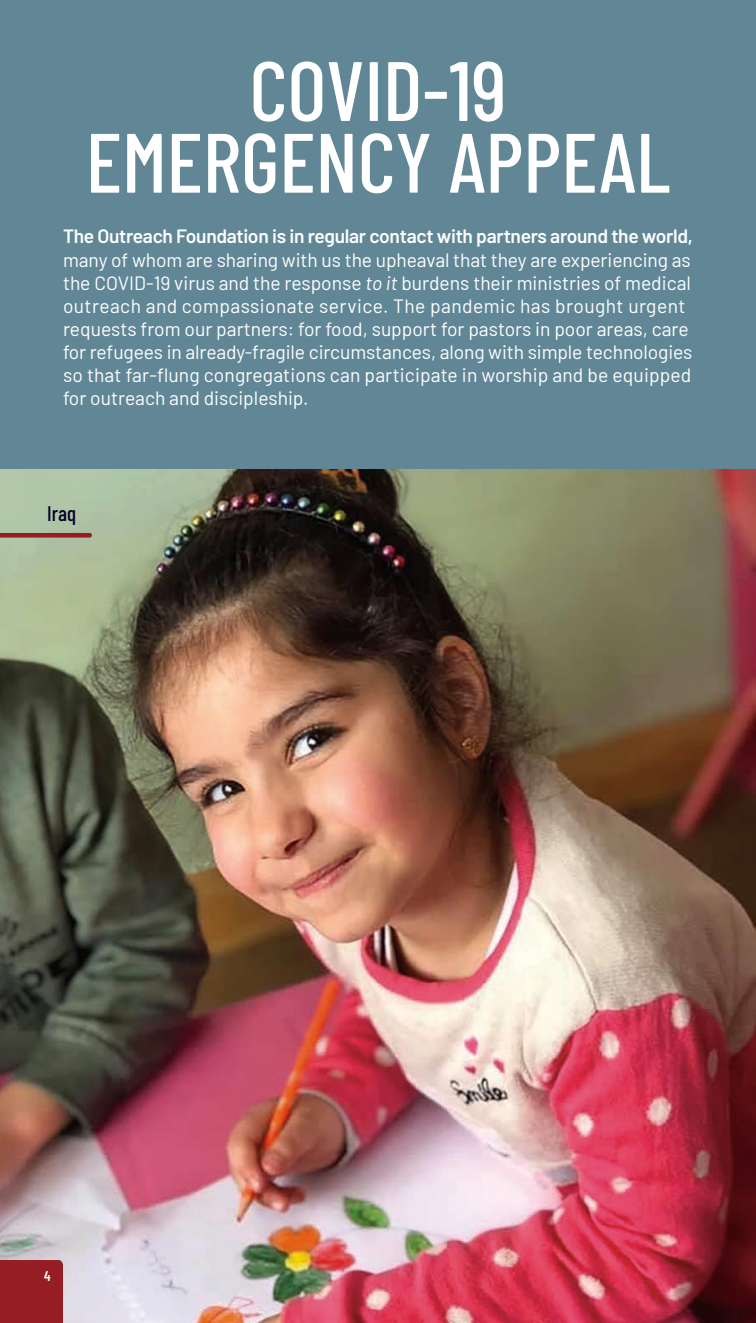
<style>
.page{position:relative;width:756px;height:1323px;background:#fff}
.page>*{position:absolute;margin:0;border:0;box-sizing:border-box;transform-origin:0 0}
.t1{font:500 84px/71.8px "Barlow Condensed";color:#fff;text-align:center}
.t2{font:500 21px "Barlow Condensed";color:#070229}
.t3{font:19.25px/23.1px "Barlow";color:#fff}
.t4{font:600 19.25px "Barlow";letter-spacing:-.015em;color:#fff}
.t5{font:600 14px "Barlow Condensed";color:#fff}
.s1{font-style:italic}
</style>
<div class="page">
<img style="left:0;top:469px;width:756px;height:854px">
<div style="left:0;top:1260px;width:63px;height:63px;background:#961d24"></div>
<div style="left:0;top:0;width:756px;height:469px;background:#618797"></div>
<svg style="left:0;top:533px;width:92px;height:5px"></svg>
<h1 class="t1" style="left:86px;top:49px;width:586px">COVID-19<br>EMERGENCY APPEAL</h1>
<p class="t4" style="left:63px;top:222px;width:631px">The Outreach Foundation is in regular contact with partners around the world,</p>
<p class="t3" style="left:63px;top:247px;width:631px">many of whom are sharing with us the upheaval that they are experiencing as the COVID-19 virus and the response <span class="s1">to it</span> burdens their ministries of medical outreach and compassionate service. The pandemic has brought urgent requests from our partners: for food, support for pastors in poor areas, care for refugees in already-fragile circumstances, along with simple technologies so that far-flung congregations can participate in worship and be equipped for outreach and discipleship.</p>
<p class="t2" style="left:47px;top:499px;width:31px">Iraq</p>
<p class="t5" style="left:44px;top:1266px;width:8px">4</p>
</div>
